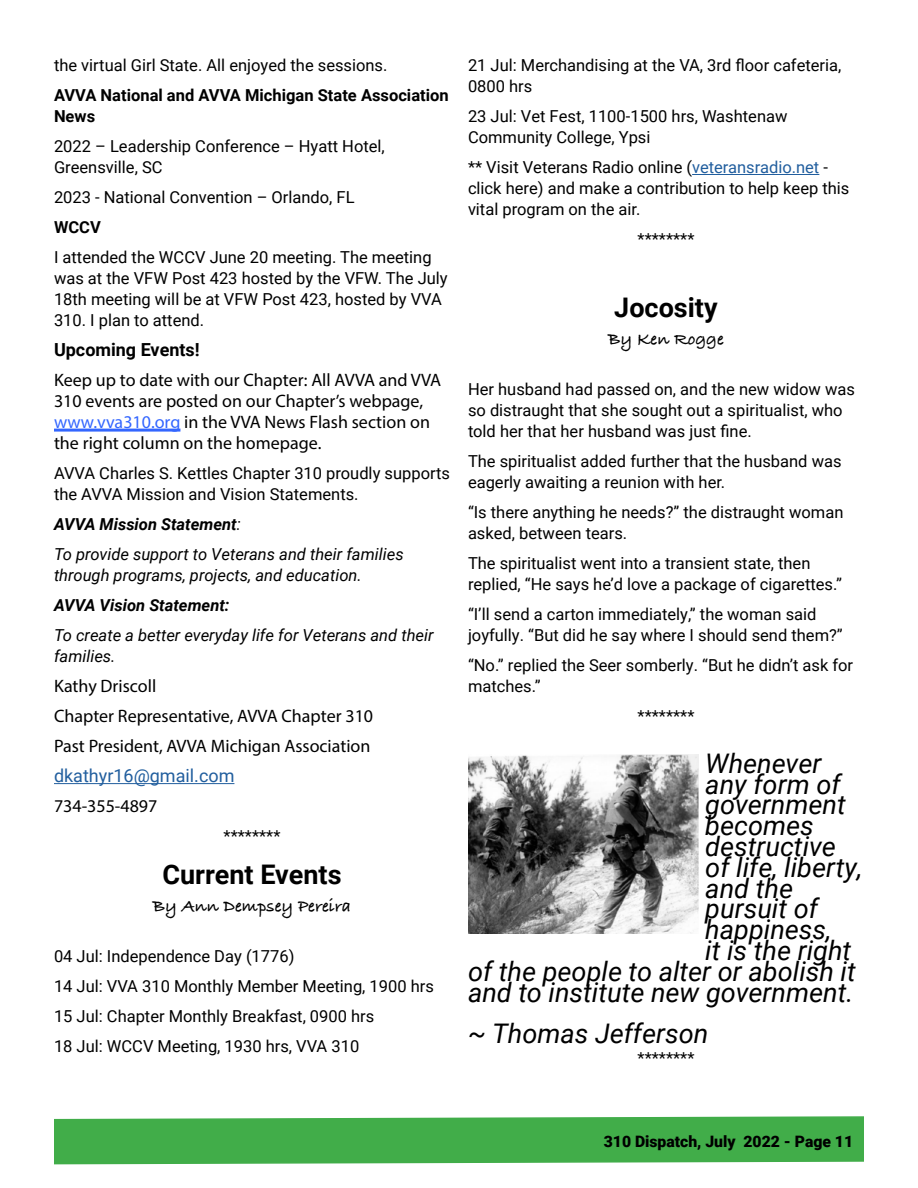
<style>
.page{position:relative;width:918px;height:1188px;background:#fff}
.page>*{position:absolute;margin:0;border:0;box-sizing:border-box;transform-origin:0 0}
.t1{font:italic 27px "Roboto";color:#000}
.t2{font:700 27px "Roboto";color:#000}
.t3{font:18px/21px "Myriad Pro";color:#000}
.t4{font:700 18px "Bradley Hand ITCTT";color:#000}
.t5{font:18px "Roboto";color:#215e9e}
.t6{font:700 18px "Roboto";color:#000}
.t7{font:16.5px/21px "Roboto";color:#000}
.t8{font:italic 16.5px/30px "Roboto";color:#000}
.t9{font:700 16.5px/21px "Roboto";color:#000}
.t10{font:italic 700 16.5px "Roboto";color:#000}
.t11{font:900 15.75px "Roboto";color:#000}
.s1{color:#36f}
.s2{font-weight:700}
.s3{color:#215e9e}
</style>
<div class="page">
<svg style="left:54px;top:1116px;width:810px;height:49px;background:#4eb256"></svg>
<hr style="left:54px;top:429px;width:126px;height:3px;background:#36f">
<hr style="left:54px;top:783px;width:180px;height:1px;background:#215e9e">
<hr style="left:692px;top:174px;width:127px;height:1px;background:#215e9e">
<img style="left:468px;top:755px;width:231px;height:179px">
<p class="t7" style="left:54px;top:54px;width:335px">the virtual Girl State. All enjoyed the sessions.</p>
<p class="t9" style="left:54px;top:84px;width:396px">AVVA National and AVVA Michigan State Association<br>News</p>
<p class="t7" style="left:54px;top:135px;width:332px">2022 – Leadership Conference – Hyatt Hotel,<br>Greensville, SC</p>
<p class="t7" style="left:54px;top:186px;width:302px">2023 - National Convention – Orlando, FL</p>
<p class="t9" style="left:54px;top:216px;width:48px">WCCV</p>
<p class="t7" style="left:54px;top:246px;width:395px">I attended the WCCV June 20 meeting. The meeting was at the VFW Post 423 hosted by the VFW. The July 18th meeting will be at VFW Post 423, hosted by VVA 310. I plan to attend.</p>
<p class="t6" style="left:54px;top:337px;width:147px">Upcoming Events!</p>
<p class="t3" style="left:54px;top:369px;width:389px">Keep up to date with our Chapter: All AVVA and VVA 310 events are posted on our Chapter’s webpage, <span class="s1">www.vva310.org</span> in the VVA News Flash section on the right column on the homepage.</p>
<p class="t7" style="left:54px;top:462px;width:397px">AVVA Charles S. Kettles Chapter 310 proudly supports the AVVA Mission and Vision Statements.</p>
<p class="t8" style="left:54px;top:509px;width:351px"><span class="s2">AVVA Mission Statement</span>:<br>To provide support to Veterans and their families</p>
<p class="t8" style="left:54px;top:560px;width:309px">through programs, projects, and education.</p>
<p class="t10" style="left:54px;top:594px;width:177px">AVVA Vision Statement:</p>
<p class="t8" style="left:54px;top:624px;width:381px;line-height:21px">To create a better everyday life for Veterans and their families.</p>
<p class="t3" style="left:54px;top:671px;width:321px;line-height:30px">Kathy Driscoll<br>Chapter Representative, AVVA Chapter 310<br>Past President, AVVA Michigan Association</p>
<p class="t5" style="left:54px;top:763px;width:182px">dkathyr16@gmail.com</p>
<p class="t3" style="left:54px;top:795px;width:105px">734-355-4897</p>
<p class="t7" style="left:224px;top:825px;width:58px">********</p>
<h1 class="t2" style="left:162px;top:856px;width:181px">Current Events</h1>
<p class="t4" style="left:153px;top:893px;width:200px">By Ann Dempsey Pereira</p>
<p class="t7" style="left:54px;top:941px;width:381px;line-height:30px">04 Jul: Independence Day (1776)<br>14 Jul: VVA 310 Monthly Member Meeting, 1900 hrs 15 Jul: Chapter Monthly Breakfast, 0900 hrs<br>18 Jul: WCCV Meeting, 1930 hrs, VVA 310</p>
<p class="t7" style="left:468px;top:54px;width:375px">21 Jul: Merchandising at the VA, 3rd floor cafeteria,<br>0800 hrs</p>
<p class="t7" style="left:468px;top:105px;width:321px">23 Jul: Vet Fest, 1100-1500 hrs, Washtenaw<br>Community College, Ypsi</p>
<p class="t7" style="left:468px;top:156px;width:383px">** Visit Veterans Radio online (<span class="s3">veteransradio.net</span> - click here) and make a contribution to help keep this vital program on the air.</p>
<p class="t7" style="left:638px;top:228px;width:58px">********</p>
<h1 class="t2" style="left:614px;top:289px;width:105px">Jocosity</h1>
<p class="t4" style="left:608px;top:326px;width:117px">By Ken Rogge</p>
<p class="t7" style="left:468px;top:378px;width:388px">Her husband had passed on, and the new widow was so distraught that she sought out a spiritualist, who told her that her husband was just fine.</p>
<p class="t7" style="left:468px;top:450px;width:375px">The spiritualist added further that the husband was eagerly awaiting a reunion with her.</p>
<p class="t7" style="left:468px;top:501px;width:377px">“Is there anything he needs?” the distraught woman asked, between tears.</p>
<p class="t7" style="left:468px;top:552px;width:375px">The spiritualist went into a transient state, then replied, “He says he’d love a package of cigarettes.”</p>
<p class="t7" style="left:468px;top:603px;width:376px">“I’ll send a carton immediately,” the woman said joyfully. “But did he say where I should send them?”</p>
<p class="t7" style="left:468px;top:654px;width:387px">“No.” replied the Seer somberly. “But he didn’t ask for matches.”</p>
<p class="t7" style="left:638px;top:705px;width:58px">********</p>
<h1 class="t1" style="left:705px;top:744px;width:118px">Whenever</h1>
<h1 class="t1" style="left:705px;top:765px;width:137px">any form of</h1>
<h1 class="t1" style="left:705px;top:786px;width:142px">government</h1>
<h1 class="t1" style="left:705px;top:807px;width:110px">becomes</h1>
<h1 class="t1" style="left:705px;top:828px;width:132px">destructive</h1>
<h1 class="t1" style="left:705px;top:848px;width:158px">of life, liberty,</h1>
<h1 class="t1" style="left:705px;top:869px;width:89px">and the</h1>
<h1 class="t1" style="left:705px;top:890px;width:114px">pursuit of</h1>
<h1 class="t1" style="left:705px;top:911px;width:128px">happiness,</h1>
<h1 class="t1" style="left:705px;top:931px;width:147px">it is the right</h1>
<h1 class="t1" style="left:468px;top:952px;width:389px">of the people to alter or abolish it</h1>
<h1 class="t1" style="left:468px;top:973px;width:387px">and to institute new government.</h1>
<h1 class="t1" style="left:468px;top:1015px;width:242px">~ Thomas Jefferson</h1>
<p class="t7" style="left:638px;top:1047px;width:58px">********</p>
<p class="t11" style="left:604px;top:1130px;width:251px">310 Dispatch, July 2022 - Page 11</p>
</div>
